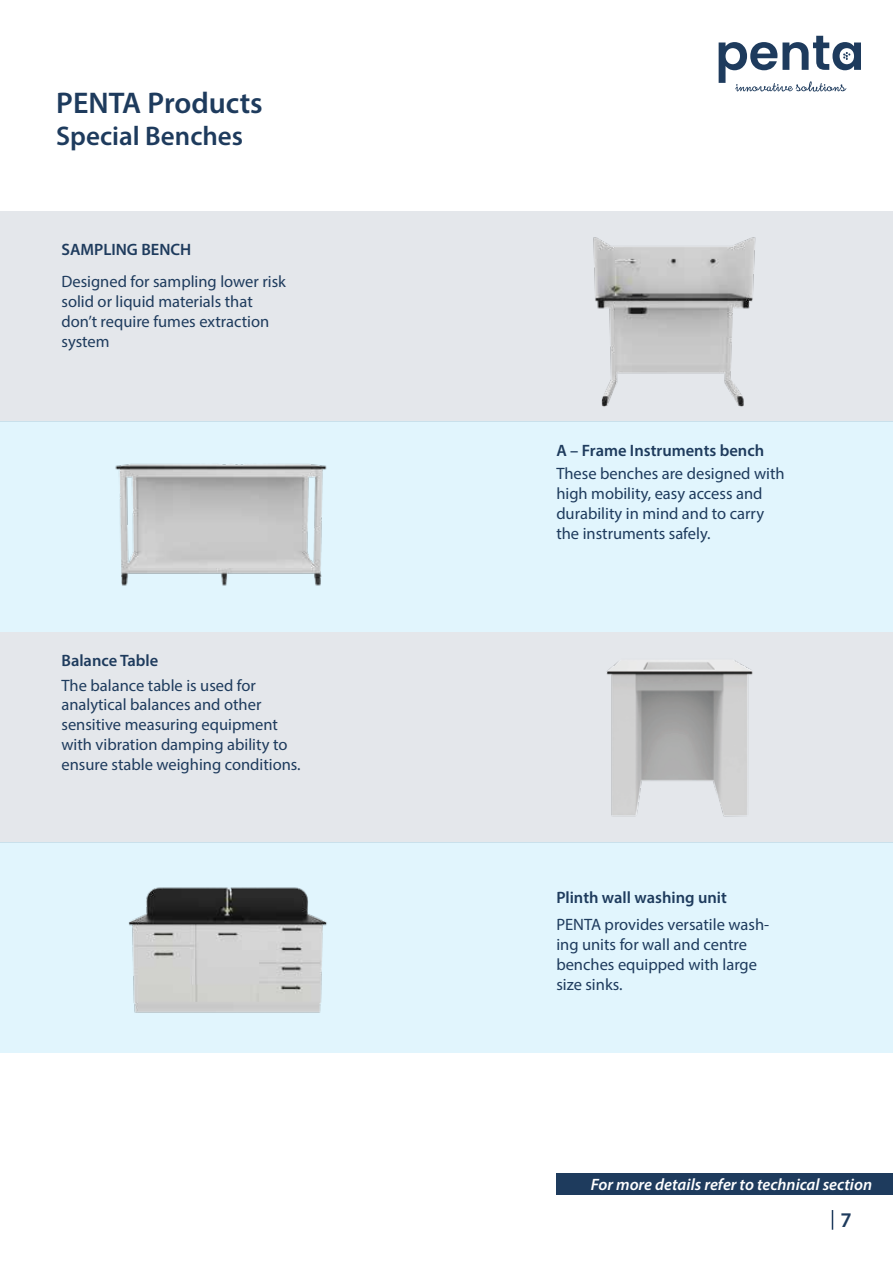
<style>
.page{position:relative;width:893px;height:1263px;background:#fff}
.page>*{position:absolute;margin:0;border:0;box-sizing:border-box;transform-origin:0 0}
.t1{font:600 30px "Myriad Pro";color:#1e3b5d}
.t2{font:600 27px "Myriad Pro";color:#1e3b5d}
.t3{font:600 21px "Myriad Pro";color:#1e3b5d}
.t4{font:16.5px/19.8px "Myriad Pro";color:#1e3b5d}
.t5{font:600 16.5px "Myriad Pro";color:#1e3b5d}
.t6{font:italic 600 16.5px "Myriad Pro";color:#fff}
</style>
<div class="page">
<div style="left:0;top:211px;width:893px;height:210px;background:#e4e7eb"></div>
<div style="left:0;top:421px;width:893px;height:211px;background:#e1f5fd"></div>
<div style="left:0;top:632px;width:893px;height:210px;background:#e4e7eb"></div>
<div style="left:0;top:842px;width:893px;height:211px;background:#e1f5fd"></div>
<svg style="left:719px;top:36px;width:142px;height:56px"></svg>
<div style="left:556px;top:1173px;width:337px;height:21px;background:#1e3b5d"></div>
<img style="left:593px;top:237px;width:163px;height:170px">
<img style="left:0;top:421px;width:474px;height:165px">
<img style="left:606px;top:660px;width:147px;height:157px">
<img style="left:34px;top:842px;width:381px;height:171px">
<svg style="left:832px;top:1210px;width:1px;height:20px"></svg>
<h1 class="t1" style="left:56px;top:84px;width:208px">PENTA Products</h1>
<h2 class="t2" style="left:56px;top:119px;width:188px">Special Benches</h2>
<p class="t5" style="left:61px;top:238px;width:131px">SAMPLING BENCH</p>
<p class="t4" style="left:61px;top:272px;width:226px">Designed for sampling lower risk solid or liquid materials that don’t require fumes extraction system</p>
<p class="t5" style="left:61px;top:650px;width:98px">Balance Table</p>
<p class="t4" style="left:61px;top:675px;width:241px">The balance table is used for analytical balances and other sensitive measuring equipment with vibration damping ability to ensure stable weighing conditions.</p>
<p class="t5" style="left:556px;top:440px;width:209px">A – Frame Instruments bench</p>
<p class="t4" style="left:556px;top:463px;width:230px">These benches are designed with high mobility, easy access and durability in mind and to carry the instruments safely.</p>
<p class="t5" style="left:556px;top:886px;width:172px">Plinth wall washing unit</p>
<p class="t4" style="left:556px;top:914px;width:214px">PENTA provides versatile wash&shy;ing units for wall and centre benches equipped with large size sinks.</p>
<p class="t6" style="left:591px;top:1173px;width:283px">For more details refer to technical section</p>
<p class="t3" style="left:840px;top:1207px;width:13px">7</p>
</div>
